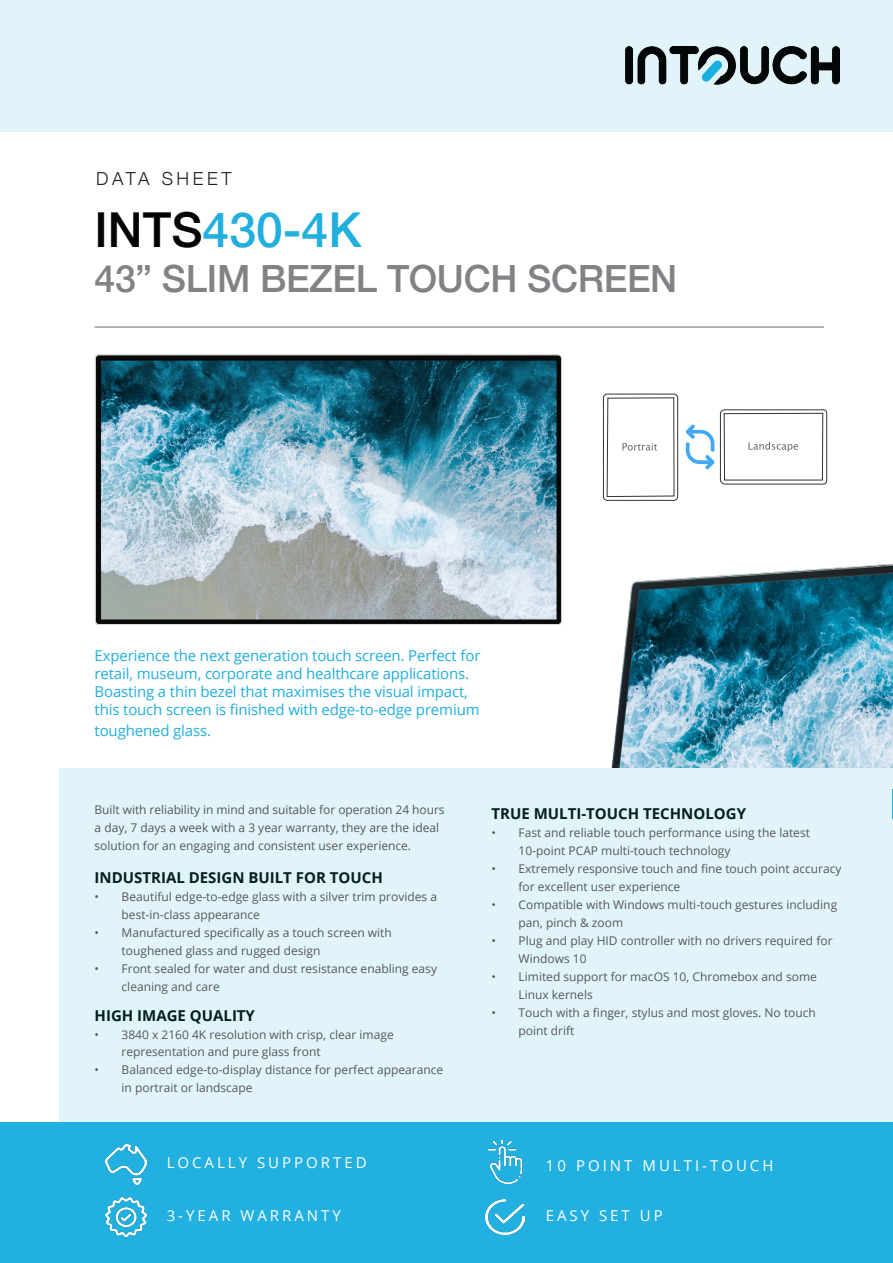
<style>
.page{position:relative;width:893px;height:1263px;background:#fff}
.page>*{position:absolute;margin:0;border:0;box-sizing:border-box;transform-origin:0 0}
.t1{font:500 48.15px "Helvetica Neue";color:#21afdf}
.t2{font:500 37.5px "Helvetica Neue";letter-spacing:-.01em;color:#808285}
.t3{font:300 18px "Helvetica Neue";letter-spacing:.2em;color:#231f20}
.t4{font:15px/18px "Open Sans";letter-spacing:-.01em;color:#21aede}
.t5{font:700 15px "Open Sans";color:#051e1e}
.t6{font:15px "Open Sans";letter-spacing:.2em;color:#fff}
.t7{font:12px/18px "Open Sans";color:#57585a}
.s1{color:#040503}
</style>
<div class="page">
<div style="left:0;top:1123px;width:893px;height:140px;background:#21b0e0"></div>
<div style="left:59px;top:769px;width:834px;height:354px;background:#e0f4fa"></div>
<hr style="left:95px;top:327px;width:729px;height:1px;background:#6d6e71">
<img style="left:105px;top:1144px;width:42px;height:40px">
<img style="left:105px;top:1198px;width:42px;height:38px">
<img style="left:488px;top:1140px;width:35px;height:44px">
<img style="left:486px;top:1199px;width:38px;height:35px">
<hr style="left:892px;top:789px;width:1px;height:30px;background:#21b0e0">
<div style="left:0;top:0;width:893px;height:131px;background:#e0f4fa"></div>
<img style="left:625px;top:47px;width:214px;height:37px">
<svg style="left:603px;top:394px;width:224px;height:107px"></svg>
<img style="left:95px;top:354px;width:467px;height:271px">
<img style="left:611px;top:563px;width:282px;height:204px">
<h3 class="t3" style="left:96px;top:168px;width:137px">DATA SHEET</h3>
<h1 class="t1" style="left:95px;top:202px;width:268px"><span class="s1">INTS</span>430-4K</h1>
<h2 class="t2" style="left:95px;top:257px;width:584px">43” SLIM BEZEL TOUCH SCREEN</h2>
<p class="t4" style="left:95px;top:648px;width:387px">Experience the next generation touch screen. Perfect for retail, museum, corporate and healthcare applications.<br>Boasting a thin bezel that maximises the visual impact, this touch screen is finished with edge-to-edge premium</p>
<p class="t4" style="left:95px;top:723px;width:118px">toughened glass.</p>
<p class="t7" style="left:95px;top:802px;width:352px">Built with reliability in mind and suitable for operation 24 hours a day, 7 days a week with a 3 year warranty, they are the ideal solution for an engaging and consistent user experience.</p>
<p class="t5" style="left:95px;top:872px;width:290px">INDUSTRIAL DESIGN BUILT FOR TOUCH</p>
<p class="t7" style="left:122px;top:889px;width:317px;text-indent:-27px">• Beautiful edge-to-edge glass with a silver trim provides a best-in-class appearance</p>
<p class="t7" style="left:122px;top:925px;width:272px;text-indent:-27px">• Manufactured specifically as a touch screen with toughened glass and rugged design</p>
<p class="t7" style="left:122px;top:961px;width:317px;text-indent:-27px">• Front sealed for water and dust resistance enabling easy cleaning and care</p>
<p class="t5" style="left:95px;top:1010px;width:162px">HIGH IMAGE QUALITY</p>
<p class="t7" style="left:122px;top:1028px;width:274px;line-height:16.5px;text-indent:-27px">• 3840 x 2160 4K resolution with crisp, clear image representation and pure glass front</p>
<p class="t7" style="left:122px;top:1061px;width:323px;text-indent:-27px">• Balanced edge-to-display distance for perfect appearance in portrait or landscape</p>
<p class="t6" style="left:167px;top:1156px;width:202px">LOCALLY SUPPORTED</p>
<p class="t6" style="left:167px;top:1210px;width:176px">3-YEAR WARRANTY</p>
<p class="t5" style="left:492px;top:808px;width:256px">TRUE MULTI-TOUCH TECHNOLOGY</p>
<p class="t7" style="left:519px;top:825px;width:293px;text-indent:-27px">• Fast and reliable touch performance using the latest<br>10-point PCAP multi-touch technology</p>
<p class="t7" style="left:519px;top:861px;width:324px;text-indent:-27px">• Extremely responsive touch and fine touch point accuracy for excellent user experience</p>
<p class="t7" style="left:519px;top:897px;width:320px;text-indent:-27px">• Compatible with Windows multi-touch gestures including pan, pinch &amp; zoom</p>
<p class="t7" style="left:519px;top:933px;width:315px;text-indent:-27px">• Plug and play HID controller with no drivers required for<br>Windows 10</p>
<p class="t7" style="left:519px;top:969px;width:300px;text-indent:-27px">• Limited support for macOS 10, Chromebox and some<br>Linux kernels</p>
<p class="t7" style="left:519px;top:1005px;width:299px;text-indent:-27px">• Touch with a finger, stylus and most gloves. No touch point drift</p>
<p class="t6" style="left:546px;top:1160px;width:229px">10 POINT MULTI-TOUCH</p>
<p class="t6" style="left:546px;top:1209px;width:119px">EASY SET UP</p>
</div>
